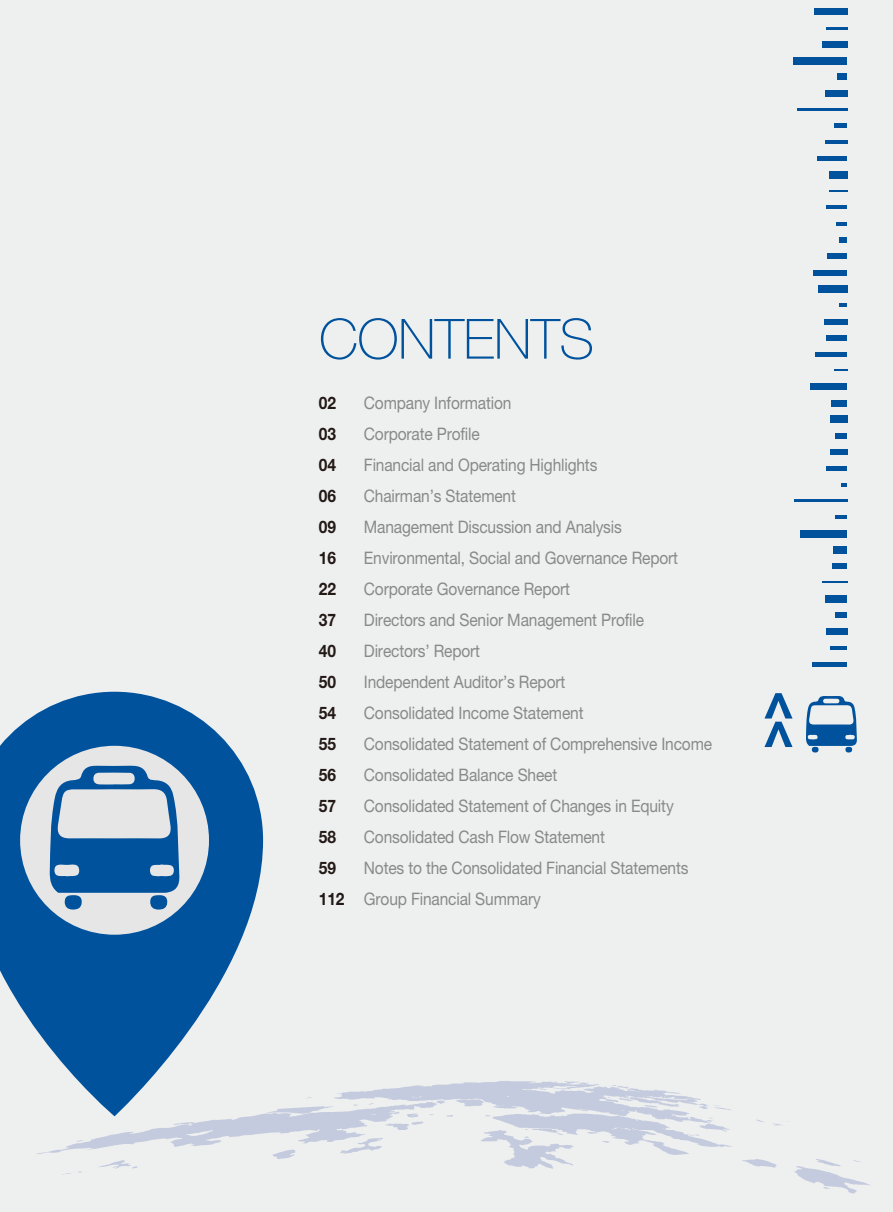
<style>
.page{position:relative;width:893px;height:1212px;background:#eeefef}
.page>*{position:absolute;margin:0;border:0;box-sizing:border-box;transform-origin:0 0}
.t1{font:100 55.5px "Helvetica Neue LT Std";letter-spacing:-.01em;color:#00529d}
.t2{font:700 51.6px "Arial";color:#00529d}
.t3{font:17.25px/30.9px "Helvetica Neue LT Std";letter-spacing:-.01em;color:#898989;scale:.9 1}
.t4{font:700 17.25px "Helvetica Neue LT Std";letter-spacing:-.01em;color:#231916;scale:.9 1}
.s1{font-weight:700;color:#231916}
</style>
<div class="page">
<hr style="left:812px;top:662px;width:35px;height:4px;background:#00529d">
<hr style="left:830px;top:646px;width:17px;height:3px;background:#00529d">
<div style="left:826px;top:628px;width:21px;height:7px;background:#00529d"></div>
<div style="left:836px;top:612px;width:11px;height:6px;background:#00529d"></div>
<div style="left:826px;top:595px;width:21px;height:7px;background:#00529d"></div>
<svg style="left:822px;top:582px;width:25px;height:1px"></svg>
<div style="left:832px;top:563px;width:15px;height:6px;background:#00529d"></div>
<div style="left:833px;top:546px;width:14px;height:7px;background:#00529d"></div>
<div style="left:800px;top:530px;width:47px;height:7px;background:#00529d"></div>
<svg style="left:836px;top:516px;width:11px;height:3px"></svg>
<hr style="left:794px;top:500px;width:53px;height:2px;background:#00529d">
<svg style="left:841px;top:483px;width:6px;height:3px"></svg>
<hr style="left:827px;top:466px;width:20px;height:4px;background:#00529d">
<div style="left:830px;top:449px;width:17px;height:6px;background:#00529d"></div>
<div style="left:836px;top:433px;width:11px;height:5px;background:#00529d"></div>
<div style="left:830px;top:416px;width:17px;height:7px;background:#00529d"></div>
<div style="left:832px;top:400px;width:15px;height:6px;background:#00529d"></div>
<div style="left:810px;top:384px;width:37px;height:6px;background:#00529d"></div>
<svg style="left:834px;top:370px;width:13px;height:1px"></svg>
<hr style="left:815px;top:352px;width:32px;height:4px;background:#00529d">
<div style="left:826px;top:335px;width:21px;height:6px;background:#00529d"></div>
<div style="left:824px;top:319px;width:23px;height:5px;background:#00529d"></div>
<svg style="left:840px;top:304px;width:7px;height:3px"></svg>
<div style="left:818px;top:285px;width:29px;height:8px;background:#00529d"></div>
<div style="left:813px;top:270px;width:34px;height:5px;background:#00529d"></div>
<div style="left:827px;top:254px;width:20px;height:5px;background:#00529d"></div>
<div style="left:840px;top:237px;width:7px;height:6px;background:#00529d"></div>
<svg style="left:836px;top:222px;width:11px;height:3px"></svg>
<hr style="left:827px;top:206px;width:20px;height:3px;background:#00529d">
<svg style="left:829px;top:190px;width:18px;height:2px"></svg>
<div style="left:829px;top:171px;width:18px;height:8px;background:#00529d"></div>
<div style="left:818px;top:156px;width:29px;height:5px;background:#00529d"></div>
<hr style="left:825px;top:140px;width:22px;height:4px;background:#00529d">
<div style="left:834px;top:123px;width:13px;height:5px;background:#00529d"></div>
<hr style="left:797px;top:108px;width:50px;height:3px;background:#00529d">
<div style="left:825px;top:90px;width:22px;height:6px;background:#00529d"></div>
<div style="left:838px;top:74px;width:9px;height:6px;background:#00529d"></div>
<div style="left:793px;top:57px;width:54px;height:8px;background:#00529d"></div>
<div style="left:822px;top:41px;width:25px;height:6px;background:#00529d"></div>
<hr style="left:826px;top:27px;width:21px;height:2px;background:#00529d">
<div style="left:814px;top:8px;width:33px;height:7px;background:#00529d"></div>
<svg style="left:806px;top:696px;width:51px;height:56px"></svg>
<svg style="left:0;top:692px;width:263px;height:401px;fill:#00529d"></svg>
<div style="left:20px;top:746px;width:189px;height:189px;background:#e6e6e7;border-radius:50%"></div>
<div style="left:150px;top:895px;width:18px;height:15px;background:#00529d;border-radius:50%"></div>
<div style="left:65px;top:895px;width:17px;height:15px;background:#00529d;border-radius:50%"></div>
<svg style="left:50px;top:765px;width:130px;height:128px"></svg>
<svg style="left:742px;top:1159px;width:35px;height:8px"></svg>
<svg style="left:794px;top:1159px;width:76px;height:34px"></svg>
<svg style="left:37px;top:1093px;width:346px;height:82px"></svg>
<svg style="left:773px;top:1123px;width:8px;height:3px"></svg>
<svg style="left:707px;top:1105px;width:23px;height:5px"></svg>
<svg style="left:481px;top:1117px;width:251px;height:52px"></svg>
<img style="left:342px;top:1081px;width:365px;height:48px">
<h1 class="t1" style="left:319px;top:319px;width:277px">CONTENTS</h1>
<p class="t4" style="left:319px;top:397px;width:21px">02</p>
<p class="t3" style="left:364px;top:389px;width:166px">Company Information</p>
<p class="t4" style="left:319px;top:428px;width:21px">03</p>
<p class="t3" style="left:364px;top:420px;width:130px">Corporate Profile</p>
<p class="t4" style="left:319px;top:459px;width:21px">04</p>
<p class="t3" style="left:364px;top:451px;width:261px">Financial and Operating Highlights</p>
<p class="t4" style="left:319px;top:490px;width:21px">06</p>
<p class="t3" style="left:364px;top:482px;width:170px">Chairman’s Statement</p>
<p class="t4" style="left:319px;top:521px;width:21px">09</p>
<p class="t3" style="left:364px;top:513px;width:288px">Management Discussion and Analysis</p>
<p class="t4" style="left:319px;top:551px;width:21px">16</p>
<p class="t3" style="left:364px;top:544px;width:350px">Environmental, Social and Governance Report</p>
<p class="t4" style="left:319px;top:582px;width:21px">22</p>
<p class="t3" style="left:364px;top:575px;width:231px">Corporate Governance Report</p>
<p class="t4" style="left:319px;top:613px;width:21px">37</p>
<p class="t3" style="left:364px;top:606px;width:313px">Directors and Senior Management Profile</p>
<p class="t4" style="left:319px;top:644px;width:21px">40</p>
<p class="t3" style="left:364px;top:637px;width:131px">Directors’ Report</p>
<p class="t4" style="left:319px;top:675px;width:21px">50</p>
<p class="t3" style="left:364px;top:668px;width:225px">Independent Auditor’s Report</p>
<p class="t4" style="left:319px;top:706px;width:21px">54</p>
<p class="t3" style="left:364px;top:699px;width:246px">Consolidated Income Statement</p>
<p class="t4" style="left:319px;top:737px;width:21px">55</p>
<p class="t3" style="left:364px;top:730px;width:388px">Consolidated Statement of Comprehensive Income</p>
<p class="t4" style="left:319px;top:768px;width:21px">56</p>
<p class="t3" style="left:364px;top:761px;width:216px">Consolidated Balance Sheet</p>
<p class="t4" style="left:319px;top:799px;width:21px">57</p>
<p class="t3" style="left:364px;top:792px;width:346px">Consolidated Statement of Changes in Equity</p>
<p class="t4" style="left:319px;top:830px;width:21px">58</p>
<p class="t3" style="left:364px;top:823px;width:269px">Consolidated Cash Flow Statement</p>
<p class="t4" style="left:319px;top:861px;width:21px">59</p>
<p class="t3" style="left:319px;top:854px;width:412px;text-indent:45px">Notes to the Consolidated Financial Statements<br><span class="s1">112</span> Group Financial Summary</p>
<h2 class="t2" style="left:750px;top:749px;width:60px;rotate:-90deg">&gt;&gt;</h2>
</div>
